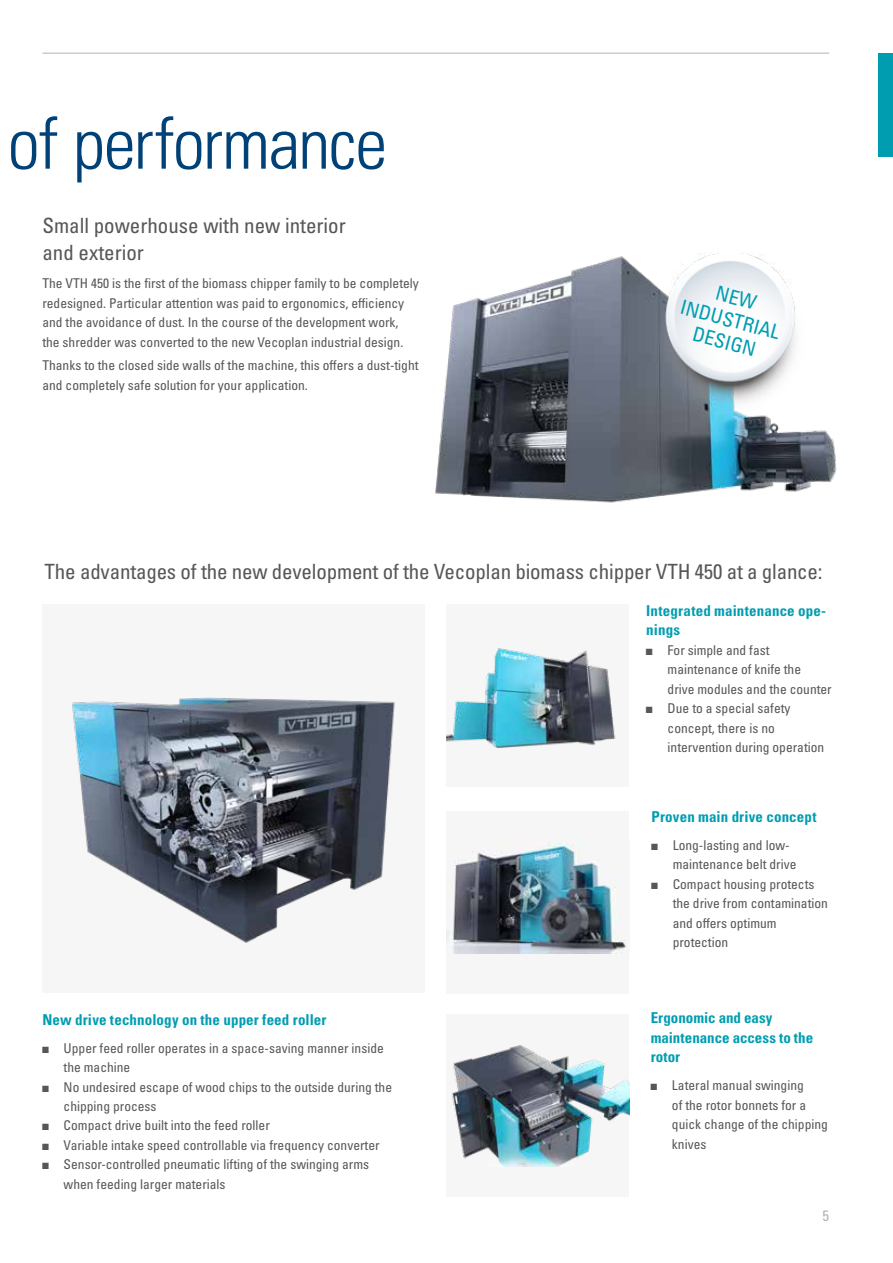
<style>
.page{position:relative;width:893px;height:1263px;background:#fff}
.page>*{position:absolute;margin:0;border:0;box-sizing:border-box;transform-origin:0 0}
.t1{font:300 condensed 72px "Univers LT Pro";letter-spacing:-.02em;color:#004177}
.t2{font:condensed 21px/27px "Univers LT Pro";letter-spacing:-.01em;color:#575756}
.t3{font:condensed 19.95px/22.8px "Univers LT Pro";color:#009db1;text-align:center}
.t4{font:700 condensed 15px/19.5px "Univers LT Pro";letter-spacing:.01em;color:#009db1}
.t5{font:condensed 15px "Univers LT Pro";color:#b3b2b2}
.t6{font:condensed 13.5px/19.5px "Univers LT Pro";color:#575756}
.s1{font-family:"Arial Narrow";font-stretch:normal}
</style>
<div class="page">
<div style="left:42px;top:604px;width:383px;height:388px;background:#f6f6f6"></div>
<img style="left:72px;top:697px;width:323px;height:246px">
<div style="left:446px;top:811px;width:183px;height:183px;background:#f6f6f6"></div>
<img style="left:446px;top:843px;width:180px;height:110px">
<div style="left:446px;top:1014px;width:183px;height:182px;background:#f6f6f6"></div>
<img style="left:452px;top:1045px;width:177px;height:121px">
<div style="left:446px;top:604px;width:183px;height:183px;background:#f6f6f6"></div>
<img style="left:446px;top:648px;width:170px;height:100px">
<img style="left:435px;top:256px;width:402px;height:247px">
<img style="left:645px;top:253px;width:169px;height:169px">
<hr style="left:42px;top:53px;width:787px;height:1px;background:#b3b2b2">
<div style="left:878px;top:53px;width:15px;height:104px;background:#009db1"></div>
<h1 class="t1" style="left:8px;top:94px;width:381px">of performance</h1>
<h2 class="t2" style="left:42px;top:211px;width:305px">Small powerhouse with new interior and exterior</h2>
<p class="t6" style="left:42px;top:273px;width:378px">The VTH 450 is the first of the biomass chipper family to be completely redesigned. Particular attention was paid to ergonomics, efficiency and the avoidance of dust. In the course of the development work, the shredder was converted to the new Vecoplan industrial design.</p>
<p class="t6" style="left:42px;top:355px;width:378px">Thanks to the closed side walls of the machine, this offers a dust-tight and completely safe solution for your application.</p>
<h3 class="t3" style="left:690px;top:273px;width:104px;rotate:15deg">NEW<br>INDUSTRIAL<br>DESIGN</h3>
<h2 class="t2" style="left:45px;top:557px;width:779px">The advantages of the new development of the Vecoplan biomass chipper VTH 450 at a glance:</h2>
<p class="t4" style="left:646px;top:600px;width:181px">Integrated maintenance ope&shy;nings</p>
<p class="t6" style="left:668px;top:640px;width:166px;text-indent:-21px"><span class="s1">■</span> For simple and fast maintenance of knife the<br>drive modules and the counter</p>
<p class="t6" style="left:668px;top:698px;width:158px;text-indent:-21px"><span class="s1">■</span> Due to a special safety concept, there is no intervention during operation</p>
<p class="t4" style="left:42px;top:1009px;width:286px">New drive technology on the upper feed roller</p>
<p class="t6" style="left:64px;top:1037px;width:322px;text-indent:-21px"><span class="s1">■</span> Upper feed roller operates in a space-saving manner inside the machine</p>
<p class="t6" style="left:64px;top:1076px;width:330px;text-indent:-21px"><span class="s1">■</span> No undesired escape of wood chips to the outside during the chipping process</p>
<p class="t6" style="left:42px;top:1115px;width:229px"><span class="s1">■</span> Compact drive built into the feed roller</p>
<p class="t6" style="left:42px;top:1135px;width:339px"><span class="s1">■</span> Variable intake speed controllable via frequency converter</p>
<p class="t6" style="left:64px;top:1154px;width:307px;text-indent:-21px"><span class="s1">■</span> Sensor-controlled pneumatic lifting of the swinging arms when feeding larger materials</p>
<p class="t4" style="left:651px;top:806px;width:167px">Proven main drive concept</p>
<p class="t6" style="left:673px;top:835px;width:125px;text-indent:-21px"><span class="s1">■</span> Long-lasting and low&shy;maintenance belt drive</p>
<p class="t6" style="left:673px;top:874px;width:157px;text-indent:-21px"><span class="s1">■</span> Compact housing protects the drive from contamination and offers optimum protection</p>
<p class="t4" style="left:651px;top:1008px;width:164px">Ergonomic and easy maintenance access to the rotor</p>
<p class="t6" style="left:672px;top:1075px;width:157px;text-indent:-21px"><span class="s1">■</span> Lateral manual swinging<br>of the rotor bonnets for a quick change of the chipping knives</p>
<p class="t5" style="left:822px;top:1206px;width:8px">5</p>
</div>
